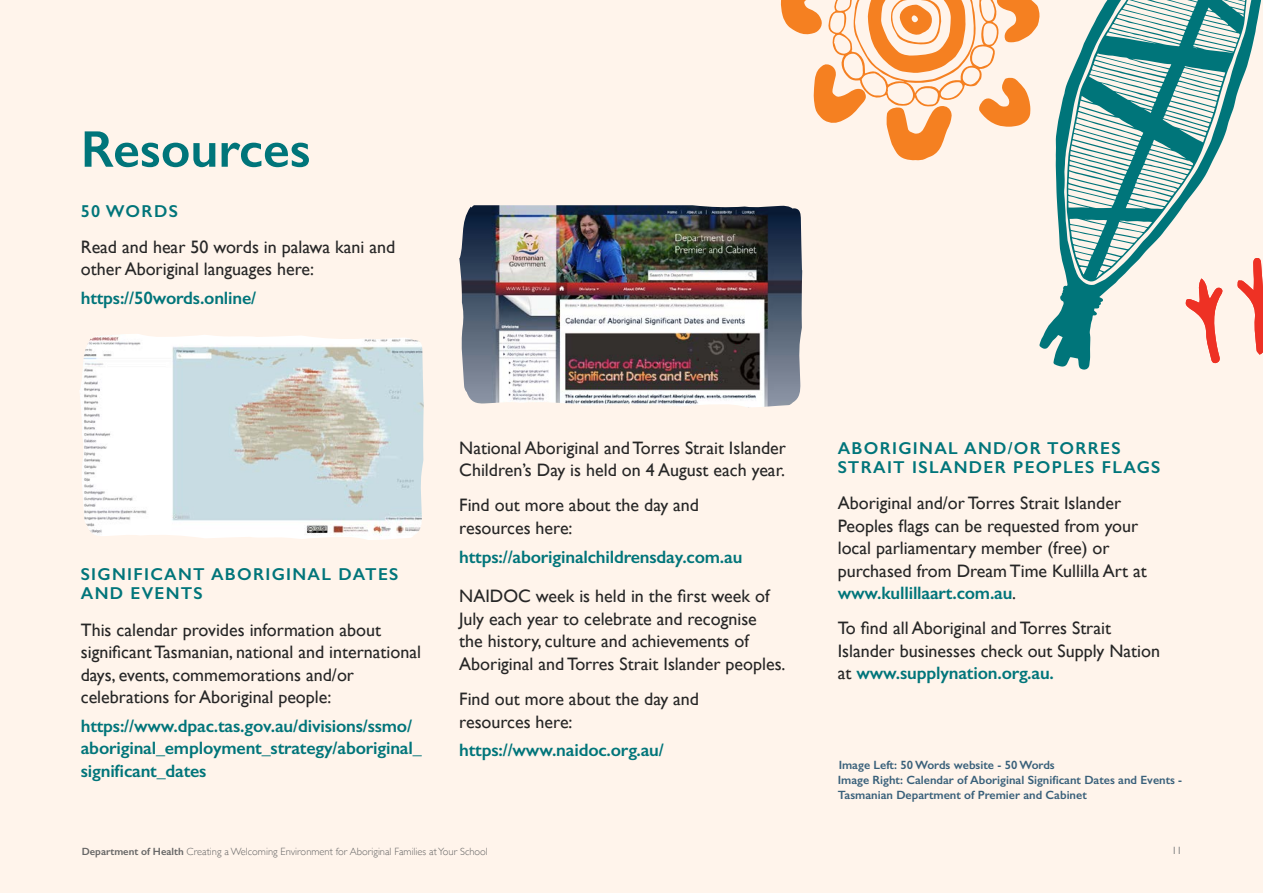
<style>
.page{position:relative;width:1263px;height:893px;background:#fff4eb}
.page>*{position:absolute;margin:0;border:0;box-sizing:border-box;transform-origin:0 0}
.t1{font:600 51.75px "Gill Sans";color:#00757a}
.t2{font:18px/22.5px "Gill Sans";color:#262626}
.t3{font:600 18px/22.5px "Gill Sans";letter-spacing:-.01em;color:#00757a}
.t4{font:600 17.25px/19px "Gill Sans";letter-spacing:.075em;color:#00757a}
.t5{font:600 12px/15px "Gill Sans";color:#39607a}
.t6{font:300 10.5px "Gill Sans";color:#666}
.t7{font:10.5px "Gill Sans";color:#8c8c8c}
.s1{font-weight:600;color:#00757a}
.s2{font-weight:600}
</style>
<div class="page">
<img style="left:79px;top:334px;width:345px;height:206px">
<img style="left:459px;top:205px;width:343px;height:202px">
<svg style="left:1039px;top:0;width:222px;height:370px"></svg>
<svg style="left:1067px;top:0;width:183px;height:282px"></svg>
<svg style="left:781px;top:0;width:259px;height:160px"></svg>
<svg style="left:1237px;top:258px;width:26px;height:97px"></svg>
<svg style="left:1185px;top:278px;width:38px;height:86px"></svg>
<h2 class="t1" style="left:81px;top:118px;width:231px">Resources</h2>
<h3 class="t4" style="left:81px;top:201px;width:99px">50 WORDS</h3>
<p class="t2" style="left:81px;top:235px;width:316px">Read and hear 50 words in palawa kani and other Aboriginal languages here:</p>
<p class="t3" style="left:81px;top:287px;width:177px">https://50words.online/</p>
<h3 class="t4" style="left:81px;top:565px;width:319px">SIGNIFICANT ABORIGINAL DATES<br>AND EVENTS</h3>
<p class="t2" style="left:81px;top:618px;width:342px">This calendar provides information about significant Tasmanian, national and international days, events, commemorations and/or celebrations for Aboriginal people:</p>
<p class="t3" style="left:81px;top:714px;width:342px">https://www.dpac.tas.gov.au/divisions/ssmo/ aboriginal_employment_strategy/aboriginal_ significant_dates</p>
<p class="t2" style="left:459px;top:436px;width:328px">National Aboriginal and Torres Strait Islander<br>Children’s Day is held on 4 August each year.</p>
<p class="t2" style="left:459px;top:494px;width:241px">Find out more about the day and resources here:</p>
<p class="t3" style="left:459px;top:545px;width:285px">https://aboriginalchildrensday.com.au</p>
<p class="t2" style="left:459px;top:585px;width:328px">NAIDOC week is held in the first week of July each year to celebrate and recognise<br>the history, culture and achievements of Aboriginal and Torres Strait Islander peoples.</p>
<p class="t2" style="left:459px;top:687px;width:241px">Find out more about the day and resources here:</p>
<p class="t3" style="left:459px;top:739px;width:206px">https://www.naidoc.org.au/</p>
<h3 class="t4" style="left:838px;top:438px;width:324px">ABORIGINAL AND/OR TORRES<br>STRAIT ISLANDER PEOPLES FLAGS</h3>
<p class="t2" style="left:838px;top:492px;width:311px">Aboriginal and/or Torres Strait Islander Peoples flags can be requested from your local parliamentary member (free) or purchased from Dream Time Kullilla Art at <span class="s1">www.kullillaart.com.au</span>.</p>
<p class="t2" style="left:838px;top:617px;width:324px">To find all Aboriginal and Torres Strait<br>Islander businesses check out Supply Nation at <span class="s1">www.supplynation.org.au.</span></p>
<p class="t5" style="left:838px;top:758px;width:346px">Image Left: 50 Words website - 50 Words<br>Image Right: Calendar of Aboriginal Significant Dates and Events -<br>Tasmanian Department of Premier and Cabinet</p>
<p class="t6" style="left:82px;top:843px;width:408px"><span class="s2">Department of Health</span> Creating a Welcoming Environment for Aboriginal Families at Your School</p>
<p class="t7" style="left:1172px;top:844px;width:12px">11</p>
</div>
